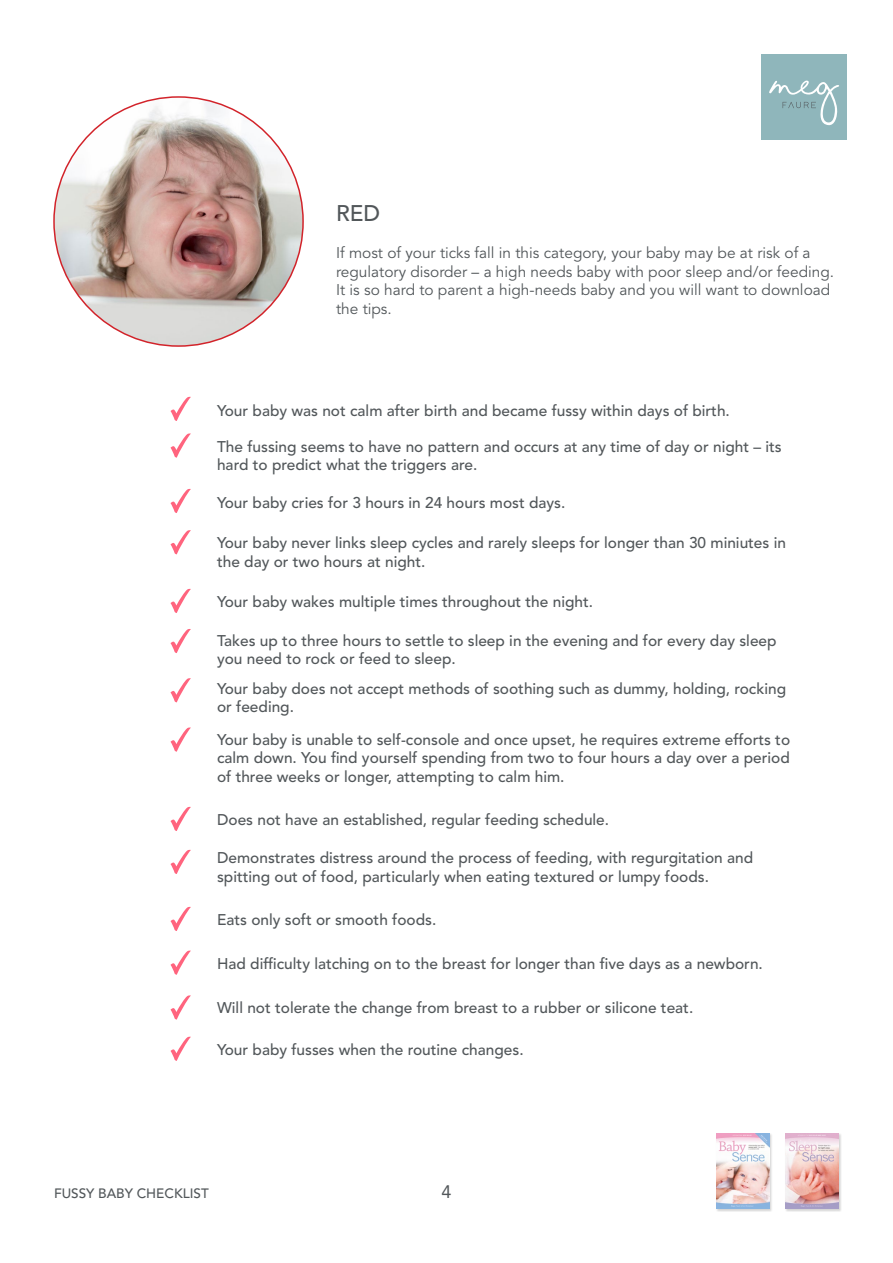
<style>
.page{position:relative;width:893px;height:1263px;background:#fff}
.page>*{position:absolute;margin:0;border:0;box-sizing:border-box;transform-origin:0 0}
.t1{font:500 22.5px "Avenir LT Std";color:#52575a}
.t2{font:18px "Avenir LT Std";color:#52575a}
.t3{font:500 15.45px/18.6px "Avenir LT Std";color:#52575a}
.t4{font:15.45px/18.6px "Avenir LT Std";color:#52575a}
.t5{font:500 13.5px "Avenir LT Std";color:#52575a}
</style>
<div class="page">
<div style="left:784px;top:1133px;width:58px;height:79px;background:#e0e0e0"></div>
<img style="left:785px;top:1133px;width:54px;height:76px">
<div style="left:715px;top:1133px;width:58px;height:79px;background:#000;opacity:.17"></div>
<img style="left:716px;top:1133px;width:54px;height:76px">
<div style="left:761px;top:54px;width:86px;height:86px;background:#8fb6bb"></div>
<svg style="left:769px;top:80px;width:70px;height:45px"></svg>
<svg style="left:171px;top:397px;width:20px;height:24px"></svg>
<svg style="left:171px;top:433px;width:20px;height:25px"></svg>
<svg style="left:171px;top:489px;width:20px;height:24px"></svg>
<svg style="left:171px;top:530px;width:20px;height:25px"></svg>
<svg style="left:171px;top:589px;width:20px;height:24px"></svg>
<svg style="left:171px;top:629px;width:20px;height:24px"></svg>
<svg style="left:171px;top:678px;width:20px;height:25px"></svg>
<svg style="left:171px;top:727px;width:20px;height:25px"></svg>
<svg style="left:171px;top:807px;width:20px;height:24px"></svg>
<svg style="left:171px;top:850px;width:20px;height:24px"></svg>
<svg style="left:171px;top:907px;width:20px;height:24px"></svg>
<svg style="left:171px;top:950px;width:20px;height:25px"></svg>
<svg style="left:171px;top:995px;width:20px;height:25px"></svg>
<svg style="left:171px;top:1037px;width:20px;height:24px"></svg>
<img style="left:54px;top:97px;width:249px;height:249px;border-radius:125px">
<h1 class="t1" style="left:336px;top:204px;width:46px">RED</h1>
<p class="t4" style="left:336px;top:245px;width:500px">If most of your ticks fall in this category, your baby may be at risk of a regulatory disorder – a high needs baby with poor sleep and/or feeding.<br>It is so hard to parent a high-needs baby and you will want to download the tips.</p>
<p class="t3" style="left:217px;top:403px;width:514px">Your baby was not calm after birth and became fussy within days of birth.</p>
<p class="t3" style="left:217px;top:439px;width:566px">The fussing seems to have no pattern and occurs at any time of day or night – its hard to predict what the triggers are.</p>
<p class="t3" style="left:217px;top:495px;width:350px">Your baby cries for 3 hours in 24 hours most days.</p>
<p class="t3" style="left:217px;top:535px;width:570px">Your baby never links sleep cycles and rarely sleeps for longer than 30 miniutes in the day or two hours at night.</p>
<p class="t3" style="left:217px;top:594px;width:378px">Your baby wakes multiple times throughout the night.</p>
<p class="t3" style="left:217px;top:633px;width:561px">Takes up to three hours to settle to sleep in the evening and for every day sleep you need to rock or feed to sleep.</p>
<p class="t3" style="left:217px;top:681px;width:571px">Your baby does not accept methods of soothing such as dummy, holding, rocking or feeding.</p>
<p class="t3" style="left:217px;top:732px;width:575px;text-align:justify">Your baby is unable to self-console and once upset, he requires extreme efforts to calm down. You find yourself spending from two to four hours a day over a period of three weeks or longer, attempting to calm him.</p>
<p class="t3" style="left:217px;top:812px;width:394px">Does not have an established, regular feeding schedule.</p>
<p class="t3" style="left:217px;top:850px;width:538px">Demonstrates distress around the process of feeding, with regurgitation and spitting out of food, particularly when eating textured or lumpy foods.</p>
<p class="t3" style="left:217px;top:912px;width:221px">Eats only soft or smooth foods.</p>
<p class="t3" style="left:217px;top:955px;width:547px">Had difficulty latching on to the breast for longer than five days as a newborn.</p>
<p class="t3" style="left:217px;top:1000px;width:478px">Will not tolerate the change from breast to a rubber or silicone teat.</p>
<p class="t3" style="left:217px;top:1041px;width:308px">Your baby fusses when the routine changes.</p>
<p class="t5" style="left:54px;top:1186px;width:156px">FUSSY BABY CHECKLIST</p>
<p class="t2" style="left:441px;top:1181px;width:12px">4</p>
</div>
